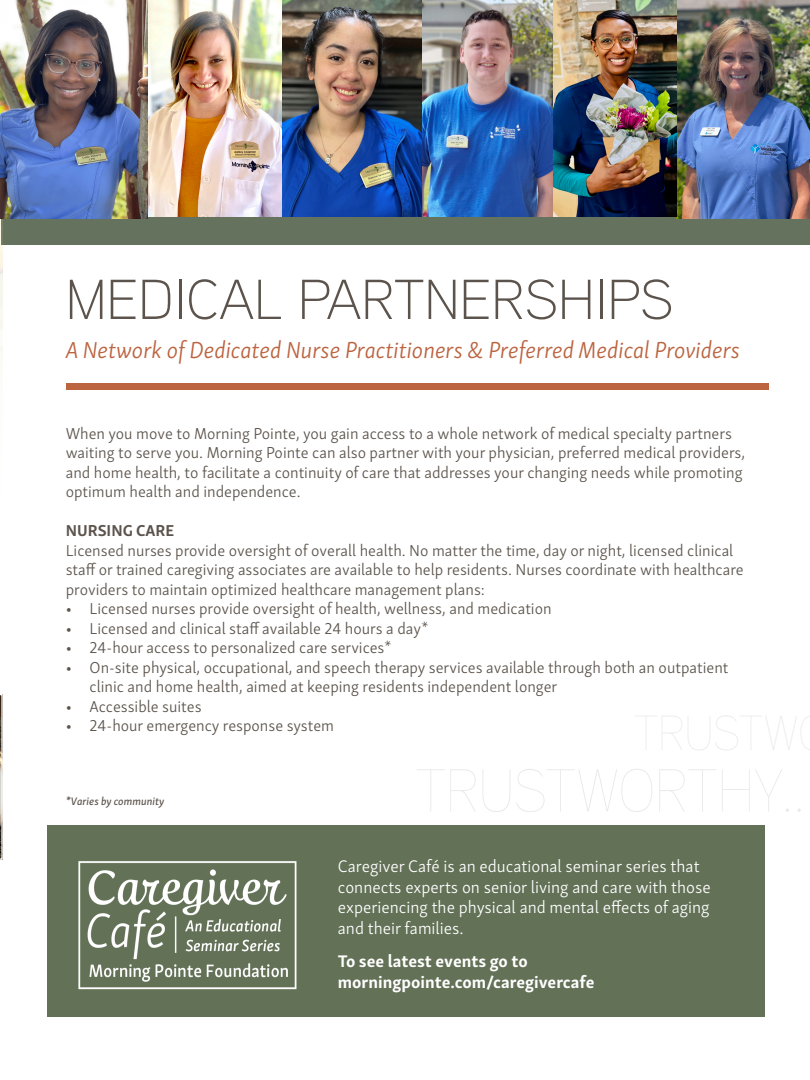
<style>
.page{position:relative;width:810px;height:1080px;background:#fff}
.page>*{position:absolute;margin:0;border:0;box-sizing:border-box;transform-origin:0 0}
.t1{font:300 56.25px "Aaux Next";color:#5c544c}
.t2{font:italic 300 23.75px "Skolar Sans Latn";color:#bc633f}
.t3{font:300 17.25px/20.8px "Skolar Sans Latn";color:#fff}
.t4{font:700 17.25px "Skolar Sans Latn";color:#fff}
.t5{font:300 16.25px/19.5px "Skolar Sans Latn";color:#5c544c}
.t6{font:700 16.25px "Skolar Sans Latn";color:#5c544c}
.t7{font:11.25px "Skolar Sans Latn Me It";color:#5c544c}
</style>
<div class="page">
<div style="left:47px;top:825px;width:717px;height:192px;background:#637157"></div>
<img style="left:78px;top:861px;width:219px;height:129px">
<div style="left:1px;top:216px;width:809px;height:28px;background:#65725e"></div>
<img style="left:0;top:218px;width:2px;height:133px">
<div style="left:66px;top:383px;width:702px;height:7px;background:#bc633f"></div>
<svg style="left:0;top:694px;width:3px;height:166px"></svg>
<img style="left:677px;top:0;width:133px;height:218px">
<img style="left:147px;top:0;width:530px;height:216px">
<img style="left:0;top:0;width:147px;height:218px">
<p class="t1" style="left:66px;top:262px;width:609px">MEDICAL PARTNERSHIPS</p>
<p class="t2" style="left:66px;top:333px;width:676px">A Network of Dedicated Nurse Practitioners &amp; Preferred Medical Providers</p>
<p class="t5" style="left:66px;top:422px;width:681px">When you move to Morning Pointe, you gain access to a whole network of medical specialty partners waiting to serve you. Morning Pointe can also partner with your physician, preferred medical providers, and home health, to facilitate a continuity of care that addresses your changing needs while promoting optimum health and independence.</p>
<p class="t6" style="left:66px;top:517px;width:110px">NURSING CARE</p>
<p class="t5" style="left:66px;top:539px;width:679px">Licensed nurses provide oversight of overall health. No matter the time, day or night, licensed clinical staff or trained caregiving associates are available to help residents. Nurses coordinate with healthcare providers to maintain optimized healthcare management plans:</p>
<p class="t5" style="left:66px;top:598px;width:487px">• Licensed nurses provide oversight of health, wellness, and medication</p>
<p class="t5" style="left:66px;top:617px;width:364px">• Licensed and clinical staff available 24 hours a day*</p>
<p class="t5" style="left:66px;top:637px;width:327px">• 24-hour access to personalized care services*</p>
<p class="t5" style="left:90px;top:656px;width:640px;text-indent:-24px">• On-site physical, occupational, and speech therapy services available through both an outpatient clinic and home health, aimed at keeping residents independent longer</p>
<p class="t5" style="left:66px;top:695px;width:137px">• Accessible suites</p>
<p class="t5" style="left:66px;top:715px;width:270px">• 24-hour emergency response system</p>
<p class="t7" style="left:66px;top:793px;width:100px">*Varies by community</p>
<p class="t3" style="left:338px;top:854px;width:374px">Caregiver Café is an educational seminar series that connects experts on senior living and care with those experiencing the physical and mental effects of aging and their families.</p>
<p class="t4" style="left:338px;top:947px;width:191px">To see latest events go to</p>
<p class="t4" style="left:338px;top:968px;width:258px">morningpointe.com/caregivercafe</p>
</div>
